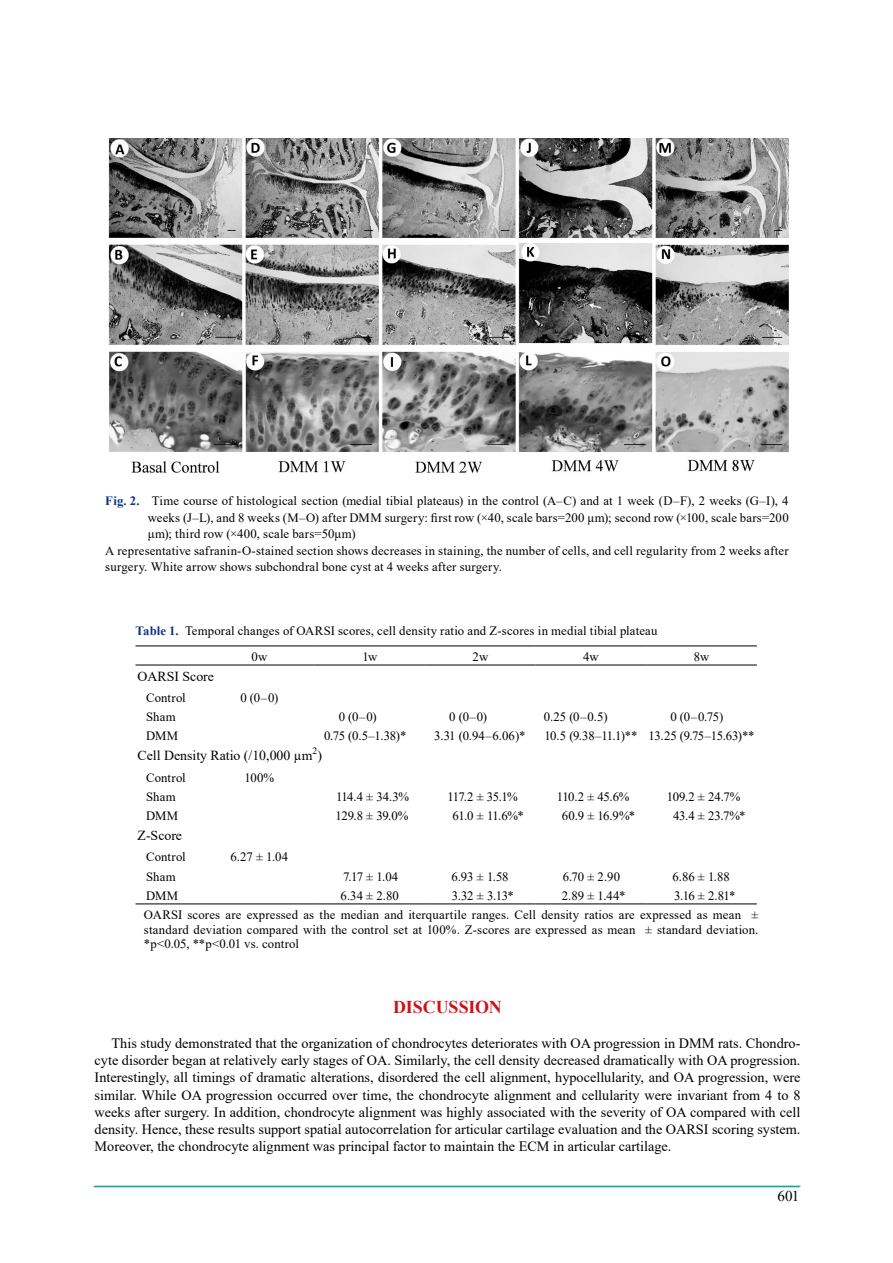
<style>
.page{position:relative;width:893px;height:1263px;background:#fff}
.page>*{position:absolute;margin:0;border:0;box-sizing:border-box;transform-origin:0 0}
.t1{font:700 18px "Times New Roman";letter-spacing:-.015em;color:#d0121b}
.t2{font:15px "Times New Roman";color:#000}
.t3{font:14.25px/17.2px "Times New Roman";color:#000;text-align:justify}
.t4{font:13.8px "Times New Roman";color:#000}
.t5{font:12.75px/25.8px "Times New Roman";letter-spacing:.01em;color:#000}
.t6{font:12.75px "Times New Roman";letter-spacing:-.03em;color:#000}
.s1{font-weight:700;color:#0c3388}
</style>
<div class="page">
<hr style="left:94px;top:1186px;width:705px;height:1px;background:#009fa1">
<hr style="left:95px;top:1186px;width:705px;height:1px;background:#009fa1">
<hr style="left:135px;top:645px;width:69px;height:1px;background:#000">
<hr style="left:204px;top:645px;width:111px;height:1px;background:#000">
<hr style="left:315px;top:645px;width:110px;height:1px;background:#000">
<hr style="left:425px;top:645px;width:111px;height:1px;background:#000">
<hr style="left:536px;top:645px;width:110px;height:1px;background:#000">
<hr style="left:646px;top:645px;width:111px;height:1px;background:#000">
<hr style="left:135px;top:665px;width:69px;height:1px;background:#000">
<hr style="left:204px;top:665px;width:111px;height:1px;background:#000">
<hr style="left:315px;top:665px;width:110px;height:1px;background:#000">
<hr style="left:425px;top:665px;width:111px;height:1px;background:#000">
<hr style="left:536px;top:665px;width:110px;height:1px;background:#000">
<hr style="left:646px;top:665px;width:111px;height:1px;background:#000">
<hr style="left:135px;top:903px;width:69px;height:1px;background:#000">
<hr style="left:204px;top:903px;width:111px;height:1px;background:#000">
<hr style="left:315px;top:903px;width:110px;height:1px;background:#000">
<hr style="left:425px;top:903px;width:111px;height:1px;background:#000">
<hr style="left:536px;top:903px;width:110px;height:1px;background:#000">
<hr style="left:646px;top:903px;width:111px;height:1px;background:#000">
<img style="left:108px;top:138px;width:681px;height:335px">
<p class="t5" style="left:105px;top:488px;width:685px"><span class="s1">Fig. 2.</span> Time course of histological section (medial tibial plateaus) in the control (A–C) and at 1 week (D–F), 2 weeks (G–I), 4</p>
<p class="t5" style="left:148px;top:504px;width:642px">weeks (J–L), and 8 weeks (M–O) after DMM surgery: first row (×40, scale bars=200 μm); second row (×100, scale bars=200</p>
<p class="t5" style="left:148px;top:521px;width:209px">μm); third row (×400, scale bars=50μm)</p>
<p class="t5" style="left:105px;top:537px;width:685px">A representative safranin-O-stained section shows decreases in staining, the number of cells, and cell regularity from 2 weeks after</p>
<p class="t5" style="left:105px;top:554px;width:398px">surgery. White arrow shows subchondral bone cyst at 4 weeks after surgery.</p>
<p class="t5" style="left:251px;top:617px;width:408px;text-indent:-116px"><span class="s1">Table 1.</span> Temporal changes of OARSI scores, cell density ratio and Z-scores in medial tibial plateau<br>0w</p>
<p class="t5" style="left:362px;top:643px;width:16px">1w</p>
<p class="t5" style="left:473px;top:643px;width:17px">2w</p>
<p class="t5" style="left:583px;top:643px;width:17px">4w</p>
<p class="t5" style="left:694px;top:643px;width:17px">8w</p>
<p class="t4" style="left:138px;top:666px;width:78px">OARSI Score</p>
<p class="t5" style="left:146px;top:685px;width:41px">Control</p>
<p class="t5" style="left:240px;top:685px;width:39px">0 (0–0)</p>
<p class="t5" style="left:146px;top:704px;width:31px">Sham</p>
<p class="t5" style="left:339px;top:704px;width:39px">0 (0–0)</p>
<p class="t5" style="left:449px;top:704px;width:39px">0 (0–0)</p>
<p class="t5" style="left:544px;top:704px;width:65px">0.25 (0–0.5)</p>
<p class="t5" style="left:670px;top:704px;width:55px">0 (0–0.75)</p>
<p class="t5" style="left:146px;top:723px;width:34px">DMM</p>
<p class="t5" style="left:324px;top:723px;width:84px">0.75 (0.5–1.38)*</p>
<p class="t5" style="left:434px;top:723px;width:93px">3.31 (0.94–6.06)*</p>
<p class="t6" style="left:544px;top:727px;width:212px">10.5 (9.38–11.1)** 13.25 (9.75–15.63)**</p>
<p class="t4" style="left:138px;top:746px;width:186px">Cell Density Ratio (/10,000 µm<sup>2</sup>)</p>
<p class="t5" style="left:146px;top:764px;width:41px">Control</p>
<p class="t5" style="left:244px;top:764px;width:31px">100%</p>
<p class="t5" style="left:146px;top:783px;width:31px">Sham</p>
<p class="t5" style="left:336px;top:783px;width:75px">114.4 ± 34.3%</p>
<p class="t5" style="left:447px;top:783px;width:72px">117.2 ± 35.1%</p>
<p class="t5" style="left:557px;top:783px;width:74px">110.2 ± 45.6%</p>
<p class="t5" style="left:667px;top:783px;width:75px">109.2 ± 24.7%</p>
<p class="t5" style="left:146px;top:802px;width:34px">DMM</p>
<p class="t5" style="left:335px;top:802px;width:75px">129.8 ± 39.0%</p>
<p class="t5" style="left:453px;top:802px;width:73px">61.0 ± 11.6%*</p>
<p class="t5" style="left:562px;top:802px;width:75px">60.9 ± 16.9%*</p>
<p class="t5" style="left:673px;top:802px;width:74px">43.4 ± 23.7%*</p>
<p class="t4" style="left:138px;top:826px;width:46px">Z-Score</p>
<p class="t5" style="left:146px;top:844px;width:41px">Control</p>
<p class="t5" style="left:230px;top:844px;width:59px">6.27 ± 1.04</p>
<p class="t5" style="left:146px;top:863px;width:31px">Sham</p>
<p class="t5" style="left:343px;top:863px;width:57px">7.17 ± 1.04</p>
<p class="t5" style="left:451px;top:863px;width:59px">6.93 ± 1.58</p>
<p class="t5" style="left:563px;top:863px;width:59px">6.70 ± 2.90</p>
<p class="t5" style="left:672px;top:863px;width:59px">6.86 ± 1.88</p>
<p class="t5" style="left:146px;top:882px;width:34px">DMM</p>
<p class="t5" style="left:341px;top:882px;width:60px">6.34 ± 2.80</p>
<p class="t5" style="left:452px;top:882px;width:64px">3.32 ± 3.13*</p>
<p class="t5" style="left:562px;top:882px;width:65px">2.89 ± 1.44*</p>
<p class="t5" style="left:144px;top:885px;width:616px;line-height:19.4px;text-indent:530px">3.16 ± 2.81*<br>OARSI scores are expressed as the median and iterquartile ranges. Cell density ratios are expressed as mean ±</p>
<p class="t5" style="left:144px;top:921px;width:616px;line-height:14.7px">standard deviation compared with the control set at 100%. Z-scores are expressed as mean ± standard deviation. *p&lt;0.05, **p&lt;0.01 vs. control</p>
<h1 class="t1" style="left:393px;top:994px;width:110px">DISCUSSION</h1>
<p class="t3" style="left:95px;top:1034px;width:707px;text-indent:17px">This study demonstrated that the organization of chondrocytes deteriorates with OA progression in DMM rats. Chondro&shy;cyte disorder began at relatively early stages of OA. Similarly, the cell density decreased dramatically with OA progression.<br>Interestingly, all timings of dramatic alterations, disordered the cell alignment, hypocellularity, and OA progression, were similar. While OA progression occurred over time, the chondrocyte alignment and cellularity were invariant from 4 to 8 weeks after surgery. In addition, chondrocyte alignment was highly associated with the severity of OA compared with cell density. Hence, these results support spatial autocorrelation for articular cartilage evaluation and the OARSI scoring system.<br>Moreover, the chondrocyte alignment was principal factor to maintain the ECM in articular cartilage.</p>
<p class="t2" style="left:778px;top:1185px;width:23px">601</p>
</div>
